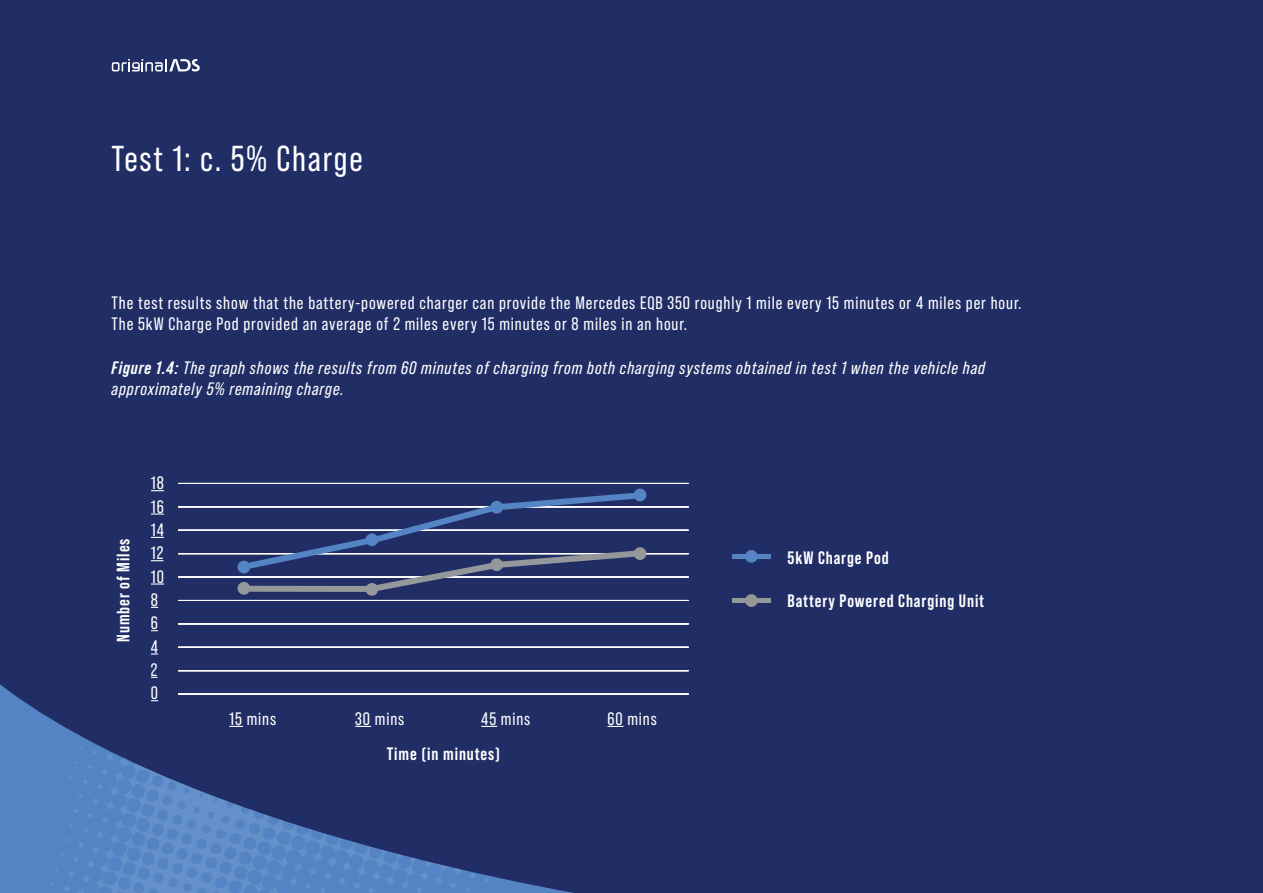
<style>
.page{position:relative;width:1263px;height:893px;background:#212e66}
.page>*{position:absolute;margin:0;border:0;box-sizing:border-box;transform-origin:0 0}
.t1{font:36px "Bebas Neue Pro";letter-spacing:.05em;color:#fff}
.t2{font:18px/21.6px "Bebas Neue Pro";letter-spacing:.05em;color:#fff}
.t3{font:italic 18px/21.6px "Bebas Neue Pro";letter-spacing:.05em;color:#fff}
.t4{font:700 18px "Bebas Neue Pro";letter-spacing:.05em;color:#fff}
.s1{font-weight:700}
</style>
<div class="page">
<svg style="left:112px;top:59px;width:88px;height:12px"></svg>
<svg style="left:0;top:676px;width:651px;height:217px"></svg>
<img style="left:13px;top:694px;width:561px;height:199px">
<div style="left:745px;top:594px;width:13px;height:13px;background:#95989b;border-radius:50%"></div>
<div style="left:732px;top:598px;width:38px;height:5px;background:#95989b"></div>
<div style="left:745px;top:550px;width:13px;height:13px;background:#5484c4;border-radius:50%"></div>
<hr style="left:732px;top:554px;width:38px;height:4px;background:#5484c4">
<hr style="left:178px;top:483px;width:510px;height:1px;background:#fff">
<hr style="left:178px;top:507px;width:510px;height:1px;background:#fff">
<hr style="left:178px;top:530px;width:510px;height:1px;background:#fff">
<hr style="left:178px;top:553px;width:510px;height:1px;background:#fff">
<hr style="left:178px;top:577px;width:510px;height:1px;background:#fff">
<hr style="left:178px;top:624px;width:510px;height:1px;background:#fff">
<hr style="left:178px;top:647px;width:510px;height:1px;background:#fff">
<hr style="left:178px;top:694px;width:510px;height:1px;background:#fff">
<hr style="left:178px;top:600px;width:510px;height:1px;background:#fff">
<hr style="left:178px;top:670px;width:510px;height:1px;background:#fff">
<svg style="left:151px;top:653px;width:7px;height:2px"></svg>
<svg style="left:151px;top:583px;width:13px;height:2px"></svg>
<svg style="left:151px;top:560px;width:12px;height:1px"></svg>
<svg style="left:151px;top:537px;width:13px;height:1px"></svg>
<svg style="left:151px;top:513px;width:13px;height:2px"></svg>
<svg style="left:151px;top:490px;width:13px;height:1px"></svg>
<svg style="left:229px;top:726px;width:14px;height:1px"></svg>
<svg style="left:355px;top:726px;width:16px;height:1px"></svg>
<svg style="left:481px;top:726px;width:16px;height:1px"></svg>
<svg style="left:607px;top:726px;width:17px;height:1px"></svg>
<svg style="left:238px;top:489px;width:408px;height:104px"></svg>
<div style="left:237px;top:582px;width:13px;height:13px;background:#95989b;border-radius:50%"></div>
<div style="left:365px;top:583px;width:13px;height:13px;background:#95989b;border-radius:50%"></div>
<div style="left:490px;top:558px;width:13px;height:13px;background:#95989b;border-radius:50%"></div>
<div style="left:634px;top:547px;width:12px;height:13px;background:#95989b;border-radius:50%"></div>
<h1 class="t1" style="left:112px;top:138px;width:253px">Test 1: c. 5% Charge</h1>
<p class="t2" style="left:112px;top:292px;width:911px">The test results show that the battery-powered charger can provide the Mercedes EQB 350 roughly 1 mile every 15 minutes or 4 miles per hour.<br>The 5kW Charge Pod provided an average of 2 miles every 15 minutes or 8 miles in an hour.</p>
<p class="t3" style="left:112px;top:356px;width:875px"><span class="s1">Figure 1.4:</span> The graph shows the results from 60 minutes of charging from both charging systems obtained in test 1 when the vehicle had approximately 5% remaining charge.</p>
<p class="t2" style="left:151px;top:472px;width:15px">18</p>
<p class="t2" style="left:151px;top:495px;width:14px">16</p>
<p class="t4" style="left:113px;top:642px;width:105px;rotate:-90deg">Number of Miles</p>
<p class="t2" style="left:151px;top:519px;width:15px">14</p>
<p class="t2" style="left:151px;top:542px;width:14px">12</p>
<p class="t2" style="left:151px;top:565px;width:15px">10</p>
<p class="t2" style="left:151px;top:589px;width:9px">8</p>
<p class="t2" style="left:151px;top:612px;width:9px">6</p>
<p class="t2" style="left:151px;top:635px;width:9px">4</p>
<p class="t2" style="left:151px;top:659px;width:8px">2</p>
<p class="t2" style="left:151px;top:682px;width:9px">0</p>
<p class="t2" style="left:229px;top:708px;width:48px">15 mins</p>
<p class="t2" style="left:355px;top:708px;width:51px">30 mins</p>
<p class="t2" style="left:481px;top:708px;width:51px">45 mins</p>
<p class="t2" style="left:607px;top:708px;width:51px">60 mins</p>
<p class="t4" style="left:387px;top:744px;width:115px">Time (in minutes)</p>
<p class="t4" style="left:787px;top:547px;width:103px">5kW Charge Pod</p>
<p class="t4" style="left:787px;top:590px;width:198px">Battery Powered Charging Unit</p>
</div>
